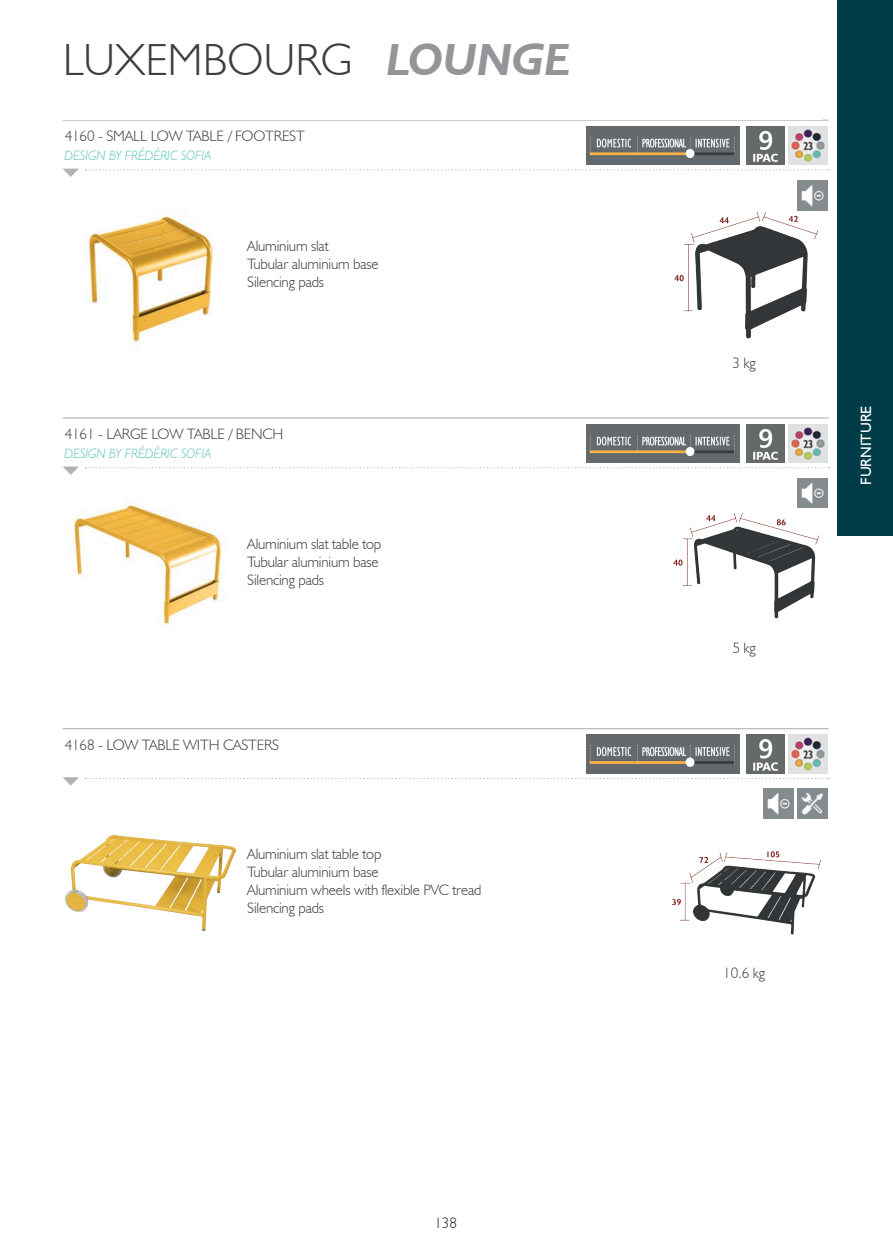
<style>
.page{position:relative;width:893px;height:1251px;background:#fff}
.page>*{position:absolute;margin:0;border:0;box-sizing:border-box;transform-origin:0 0}
.t1{font:300 45px "Humanist 521 BT";color:#3e3e3f}
.t2{font:300 15px/18px "Humanist 521 BT";letter-spacing:-.01em;color:#3e3e3f}
.t3{font:15px "Humanist 521 BT";color:#fff}
.t4{font:300 15px "Humanist 521 BT";color:#231f20}
.t5{font:italic 300 13.5px "Humanist 521 BT";color:#5fc5ba}
.s1{font-weight:700;font-style:italic;color:#939598}
</style>
<div class="page">
<div style="left:838px;top:0;width:55px;height:535px;background:#003b48"></div>
<hr style="left:63px;top:728px;width:766px;height:1px;background:#b2b3b7">
<img style="left:763px;top:788px;width:30px;height:19px">
<img style="left:797px;top:788px;width:30px;height:19px">
<img style="left:587px;top:734px;width:153px;height:38px">
<img style="left:746px;top:734px;width:38px;height:38px">
<img style="left:789px;top:734px;width:38px;height:38px">
<img style="left:672px;top:807px;width:156px;height:128px">
<svg style="left:63px;top:777px;width:16px;height:8px"></svg>
<svg style="left:86px;top:467px;width:744px;height:1px"></svg>
<hr style="left:63px;top:417px;width:766px;height:1px;background:#b2b3b7">
<img style="left:587px;top:424px;width:153px;height:38px">
<img style="left:746px;top:424px;width:38px;height:38px">
<img style="left:789px;top:424px;width:38px;height:38px">
<img style="left:673px;top:480px;width:155px;height:139px">
<svg style="left:63px;top:466px;width:16px;height:9px"></svg>
<svg style="left:86px;top:169px;width:744px;height:1px"></svg>
<hr style="left:63px;top:119px;width:766px;height:2px;background:#b2b3b7">
<img style="left:797px;top:180px;width:30px;height:10px">
<img style="left:587px;top:126px;width:153px;height:38px">
<img style="left:746px;top:126px;width:38px;height:38px">
<img style="left:789px;top:126px;width:38px;height:38px">
<img style="left:674px;top:190px;width:154px;height:149px">
<svg style="left:63px;top:168px;width:16px;height:9px"></svg>
<img style="left:66px;top:835px;width:170px;height:95px">
<img style="left:71px;top:503px;width:152px;height:122px">
<img style="left:88px;top:216px;width:125px;height:133px">
<h1 class="t1" style="left:63px;top:32px;width:509px">LUXEMBOURG <span class="s1">LOUNGE</span></h1>
<p class="t2" style="left:65px;top:127px;width:242px">4160 - SMALL LOW TABLE / FOOTREST</p>
<p class="t5" style="left:64px;top:147px;width:149px">DESIGN BY FRÉDÉRIC SOFIA</p>
<p class="t2" style="left:247px;top:237px;width:133px">Aluminium slat<br>Tubular aluminium base<br>Silencing pads</p>
<p class="t2" style="left:65px;top:425px;width:220px">4161 - LARGE LOW TABLE / BENCH</p>
<p class="t5" style="left:64px;top:445px;width:149px">DESIGN BY FRÉDÉRIC SOFIA</p>
<p class="t2" style="left:247px;top:534px;width:136px">Aluminium slat table top<br>Tubular aluminium base<br>Silencing pads</p>
<p class="t2" style="left:65px;top:735px;width:216px">4168 - LOW TABLE WITH CASTERS</p>
<p class="t2" style="left:247px;top:844px;width:236px">Aluminium slat table top<br>Tubular aluminium base<br>Aluminium wheels with flexible PVC tread<br>Silencing pads</p>
<p class="t4" style="left:434px;top:1213px;width:24px">138</p>
<p class="t2" style="left:732px;top:353px;width:25px">3 kg</p>
<p class="t2" style="left:732px;top:638px;width:25px">5 kg</p>
<p class="t3" style="left:857px;top:485px;width:81px;rotate:-90deg">FURNITURE</p>
<p class="t2" style="left:723px;top:963px;width:43px">10.6 kg</p>
</div>
